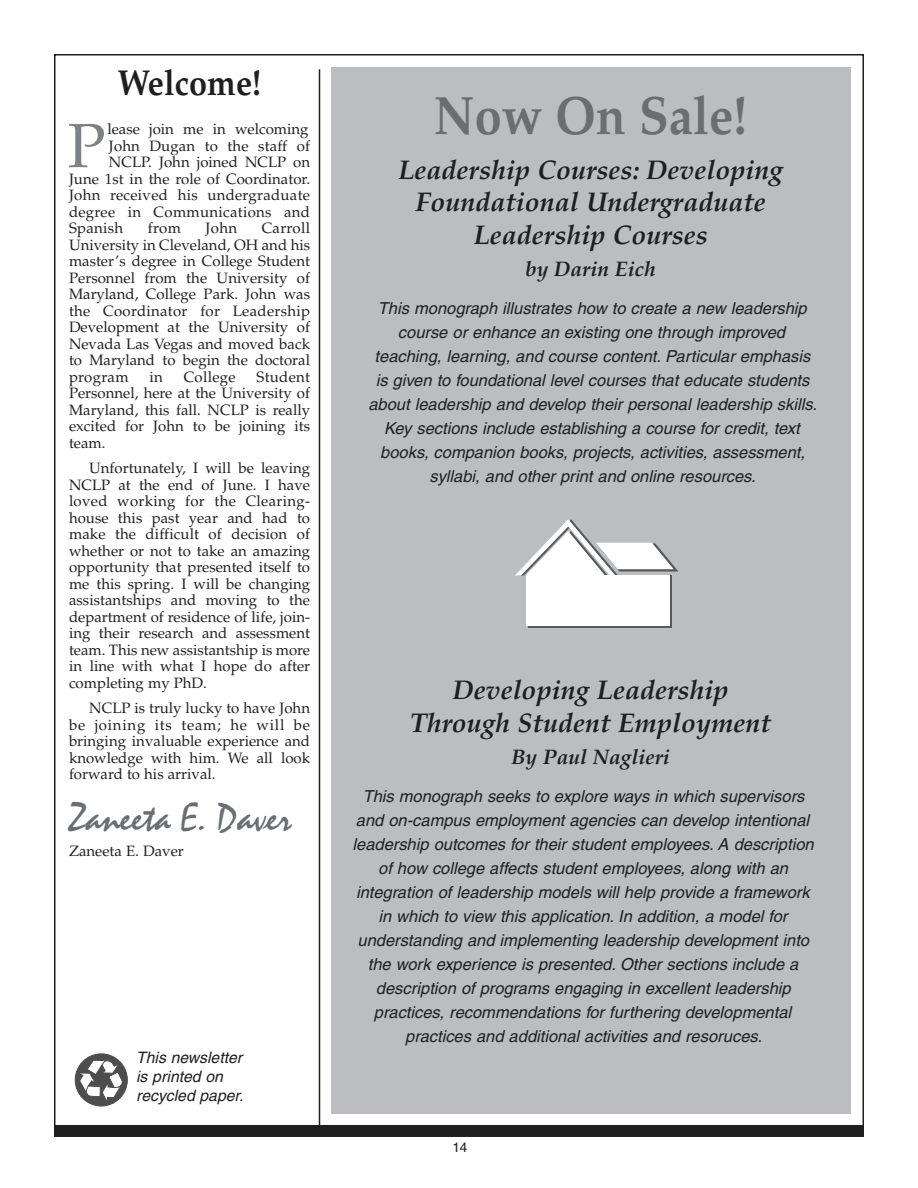
<style>
.page{position:relative;width:918px;height:1188px;background:#fff}
.page>*{position:absolute;margin:0;border:0;box-sizing:border-box;transform-origin:0 0}
.t1{font:62.55px "Palatino";color:#7e8186}
.t2{font:700 54px "Palatino";color:#6a6e72;scale:.9 1}
.t3{font:39px "Mistral";color:#6a6e72}
.t4{font:700 36px "Palatino";color:#201f20;scale:.9 1}
.t5{font:italic 700 27px/32.4px "Palatino";color:#201f20;text-align:center}
.t6{font:italic 700 21px "Palatino";color:#201f20}
.t7{font:italic 16.5px/24px "Helvetica";color:#201f20;text-align:center}
.t8{font:italic 15.75px/18.9px "Helvetica";color:#201f20}
.t9{font:15px/16.5px "Palatino";color:#201f20;text-align:justify}
.t10{font:15px "Palatino";letter-spacing:.02em;color:#201f20}
.t11{font:13.5px "Helvetica";color:#201f20}
</style>
<div class="page">
<div style="left:54px;top:1125px;width:810px;height:12px;background:#201f20"></div>
<hr style="left:319px;top:69px;width:1px;height:1060px;background:#201f20">
<div style="left:331px;top:68px;width:519px;height:1046px;background:#bbbdc0"></div>
<div style="left:529px;top:575px;width:143px;height:53px;background:linear-gradient(to right,#fff,#fff)"></div>
<div style="left:526px;top:575px;width:143px;height:50px;background:#fff"></div>
<svg style="left:515px;top:519px;width:163px;height:64px"></svg>
<div style="left:75px;top:1054px;width:53px;height:52px;background:#4d4d4d;border:1px solid #4d4d4d;border-radius:50%"></div>
<svg style="left:76px;top:1058px;width:47px;height:48px"></svg>
<h3 class="t4" style="left:118px;top:69px;width:161px">Welcome!</h3>
<h1 class="t1" style="left:68px;top:121px;width:39px">P</h1>
<p class="t9" style="left:107px;top:122px;width:203px">lease join me in welcoming</p>
<p class="t9" style="left:109px;top:139px;width:203px">John Dugan to the staff of</p>
<p class="t9" style="left:109px;top:155px;width:203px">NCLP. John joined NCLP on</p>
<p class="t9" style="left:69px;top:172px;width:243px">June 1st in the role of Coordinator.</p>
<p class="t10" style="left:69px;top:189px;width:243px">John received his undergraduate</p>
<p class="t10" style="left:69px;top:206px;width:243px">degree in Communications and</p>
<p class="t10" style="left:69px;top:222px;width:56px">Spanish</p>
<p class="t9" style="left:148px;top:221px;width:34px">from</p>
<p class="t9" style="left:206px;top:221px;width:33px">John</p>
<p class="t9" style="left:69px;top:221px;width:243px;text-indent:193px">Carroll University in Cleveland, OH and his master’s degree in College Student Personnel from the University of Maryland, College Park. John was the Coordinator for Leadership Development at the University of Nevada Las Vegas and moved back to Maryland to begin the doctoral program</p>
<p class="t9" style="left:69px;top:370px;width:243px;text-indent:188px">Student Personnel, here at the University of Maryland, this fall. NCLP is really excited for John to be joining its team.</p>
<p class="t9" style="left:69px;top:461px;width:243px;text-indent:20px">Unfortunately, I will be leaving NCLP at the end of June. I have loved working for the Clearing&shy;house this past year and had to make the difficult of decision of whether or not to take an amazing opportunity that presented itself to me this spring. I will be changing assistantships and moving to the department of residence of life, join&shy;ing their research and assessment team. This new assistantship is more in line with what I hope do after completing my PhD.</p>
<p class="t9" style="left:69px;top:701px;width:243px;text-indent:20px">NCLP is truly lucky to have John be joining its team; he will be bringing invaluable experience and knowledge with him. We all look forward to his arrival.</p>
<h3 class="t3" style="left:69px;top:803px;width:224px">Zaneeta E. Daver</h3>
<p class="t9" style="left:69px;top:844px;width:116px">Zaneeta E. Daver</p>
<p class="t9" style="left:149px;top:370px;width:15px">in</p>
<p class="t10" style="left:184px;top:371px;width:54px">College</p>
<p class="t8" style="left:136px;top:1050px;width:109px">This newsletter is printed on recycled paper.</p>
<h2 class="t2" style="left:434px;top:94px;width:349px">Now On Sale!</h2>
<h3 class="t5" style="left:398px;top:157px;width:387px">Leadership Courses: Developing<br>Foundational Undergraduate<br>Leadership Courses</h3>
<h3 class="t6" style="left:526px;top:261px;width:132px">by Darin Eich</h3>
<p class="t7" style="left:368px;top:298px;width:450px">This monograph illustrates how to create a new leadership course or enhance an existing one through improved teaching, learning, and course content. Particular emphasis is given to foundational level courses that educate students about leadership and develop their personal leadership skills.<br>Key sections include establishing a course for credit, text books, companion books, projects, activities, assessment, syllabi, and other print and online resources.</p>
<h3 class="t5" style="left:410px;top:677px;width:362px">Developing Leadership<br>Through Student Employment</h3>
<h3 class="t6" style="left:511px;top:749px;width:160px">By Paul Naglieri</h3>
<p class="t7" style="left:353px;top:785px;width:463px">This monograph seeks to explore ways in which supervisors and on-campus employment agencies can develop intentional leadership outcomes for their student employees. A description of how college affects student employees, along with an integration of leadership models will help provide a framework in which to view this application. In addition, a model for understanding and implementing leadership development into the work experience is presented. Other sections include a description of programs engaging in excellent leadership practices, recommendations for furthering developmental practices and additional activities and resoruces.</p>
<p class="t11" style="left:452px;top:1142px;width:17px">14</p>
</div>
